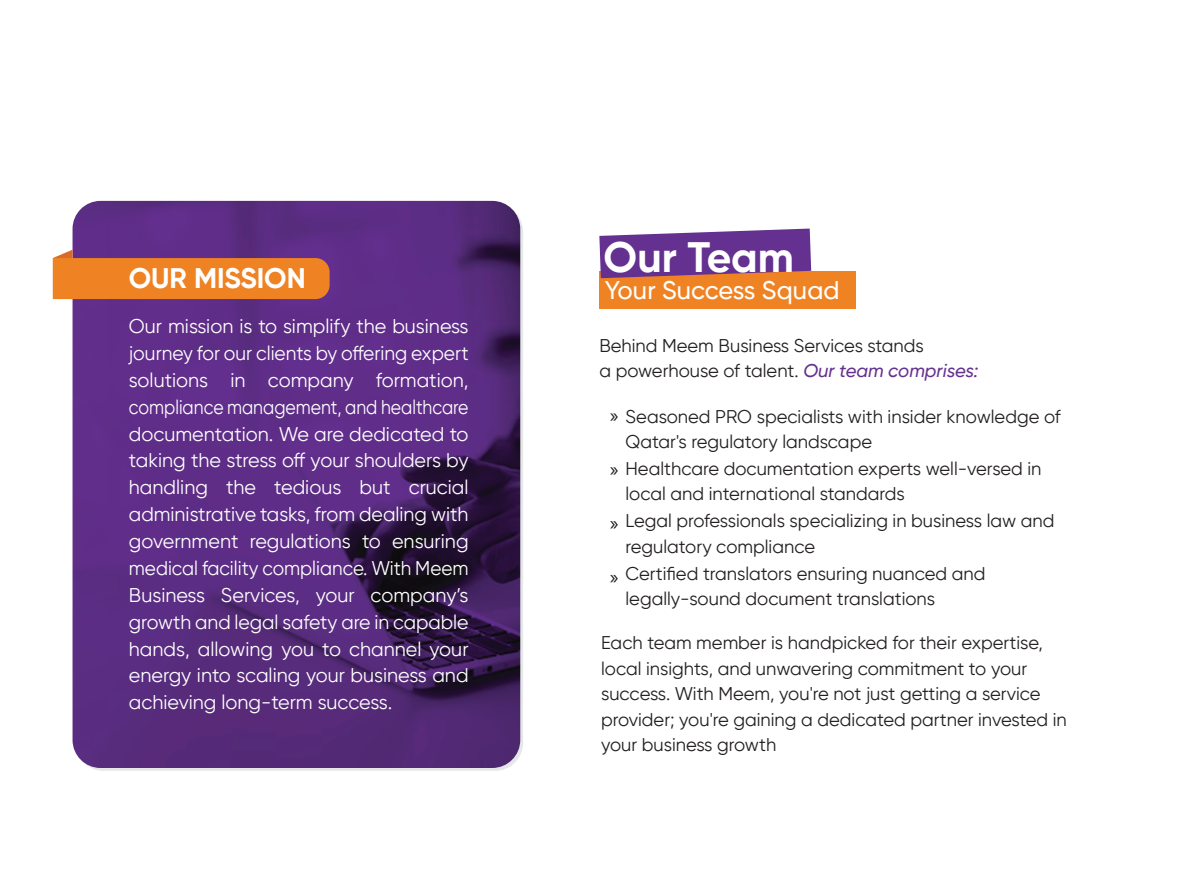
<style>
.page{position:relative;width:1191px;height:893px;background:#fff}
.page>*{position:absolute;margin:0;border:0;box-sizing:border-box;transform-origin:0 0}
.t1{font:700 42.45px "Gilroy";color:#fff}
.t2{font:700 28.35px "Gilroy";letter-spacing:-.005em;color:#fff}
.t3{font:500 25.5px "Gilroy";color:#fff}
.t4{font:19.8px/26.8px "Gilroy";color:#fff;text-align:justify}
.t5{font:18.45px/26.1px "Gilroy";color:#231f20}
.s1{font-weight:500;font-style:italic;color:#653190}
</style>
<div class="page">
<img style="left:73px;top:201px;width:447px;height:567px">
<svg style="left:53px;top:250px;width:277px;height:49px"></svg>
<div style="left:130px;top:283px;width:179px;height:16px;background:#ef8222"></div>
<svg style="left:610px;top:413px;width:8px;height:8px"></svg>
<svg style="left:610px;top:467px;width:8px;height:8px"></svg>
<svg style="left:610px;top:521px;width:8px;height:7px"></svg>
<svg style="left:610px;top:575px;width:8px;height:7px"></svg>
<div style="left:599px;top:271px;width:256px;height:37px;background:#ef8222"></div>
<svg style="left:599px;top:229px;width:212px;height:49px"></svg>
<hr style="left:0;top:892px;width:1191px;height:1px;background:#1f2020">
<svg style="left:0;top:892px;width:531px;height:1px"></svg>
<h2 class="t2" style="left:129px;top:260px;width:178px">OUR MISSION</h2>
<p class="t4" style="left:129px;top:313px;width:341px">Our mission is to simplify the business journey for our clients by offering expert solutions in company formation, compliance management, and healthcare documentation. We are dedicated to taking the stress off your shoulders by handling the tedious but crucial administrative tasks, from dealing with government regulations to ensuring medical facility compliance. With Meem Business Services, your company’s growth and legal safety are in capable hands, allowing you to channel your energy into scaling your business and achieving long-term success.</p>
<h1 class="t1" style="left:603px;top:231px;width:192px">Our Team</h1>
<h3 class="t3" style="left:605px;top:275px;width:236px">Your Success Squad</h3>
<p class="t5" style="left:599px;top:332px;width:380px;line-height:25.5px">Behind Meem Business Services stands<br>a powerhouse of talent. <span class="s1">Our team comprises:</span></p>
<p class="t5" style="left:625px;top:403px;width:437px">Seasoned PRO specialists with insider knowledge of Qatar's regulatory landscape<br>Healthcare documentation experts well-versed in local and international standards<br>Legal professionals specializing in business law and regulatory compliance<br>Certified translators ensuring nuanced and legally-sound document translations</p>
<p class="t5" style="left:601px;top:630px;width:467px;line-height:25.5px">Each team member is handpicked for their expertise, local insights, and unwavering commitment to your success. With Meem, you're not just getting a service provider; you're gaining a dedicated partner invested in your business growth</p>
</div>
